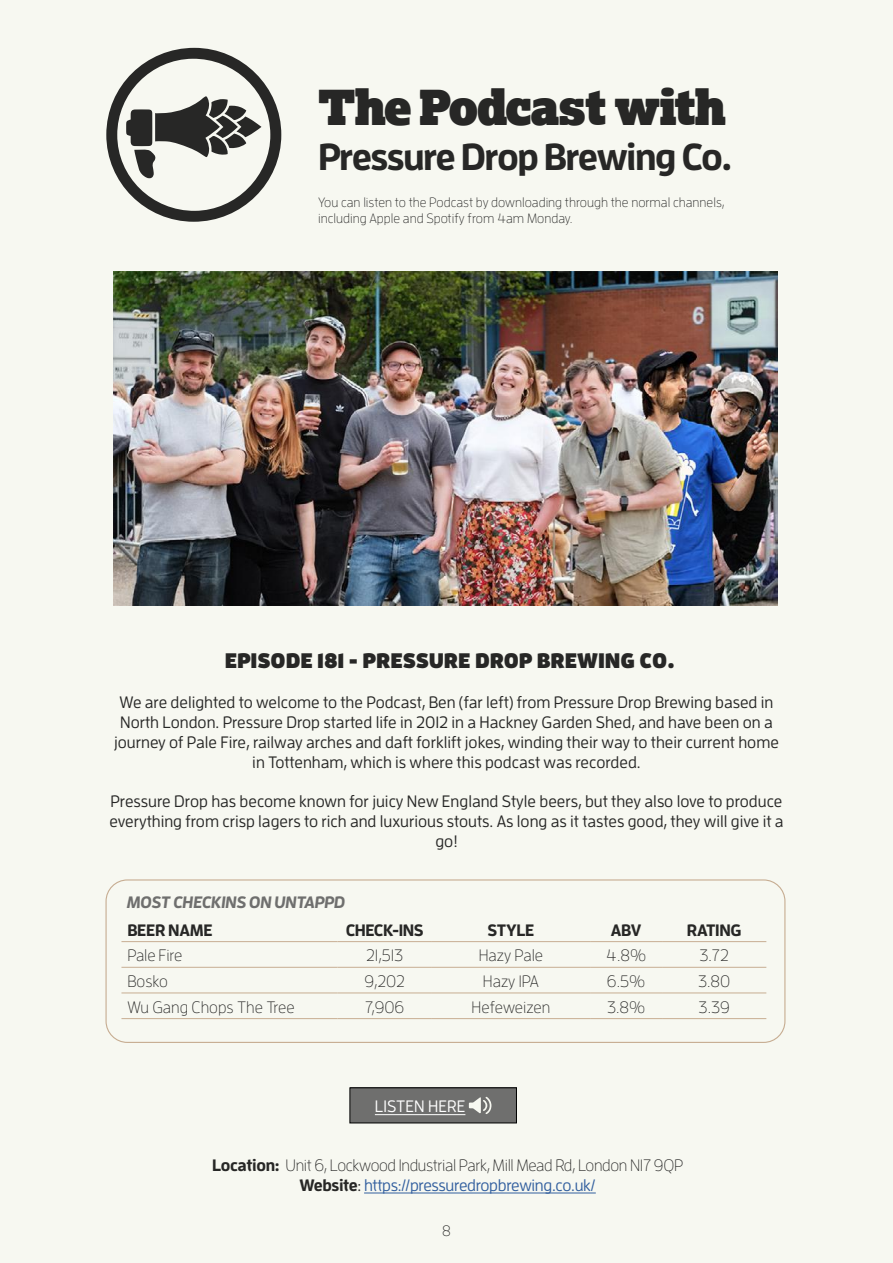
<style>
.page{position:relative;width:893px;height:1263px;background:#f7f8f1}
.page>*{position:absolute;margin:0;border:0;box-sizing:border-box;transform-origin:0 0}
.t1{font:48px "Lexia Advertising";letter-spacing:-.02em;color:#272726}
.t2{font:700 37.5px "Enzo OT";letter-spacing:-.04em;color:#272726}
.t3{font:900 21px "Enzo OT";color:#272726}
.t4{font:500 16.5px/19.8px "Enzo OT";color:#272726;text-align:center}
.t5{font:300 16.5px/19.8px "Enzo OT";letter-spacing:-.015em;color:#272726;text-align:center}
.t6{font:700 16.5px "Enzo OT";letter-spacing:-.02em;color:#272726}
.t7{font:italic 700 16.5px "Enzo OT";letter-spacing:-.02em;color:#6f6f6e}
.t8{font:500 16.5px "Enzo OT";color:#fff}
.t9{font:300 15px "Enzo OT";color:#272726}
.t10{font:300 13.5px/16.2px "Enzo OT";color:#272726}
.s1{font-weight:700}
.s2{font-weight:500}
.s3{font-weight:500;color:#33609f}
</style>
<div class="page">
<svg style="left:106px;top:48px;width:175px;height:174px"></svg>
<hr style="left:364px;top:1192px;width:232px;height:1px;background:#33609f">
<div style="left:350px;top:1088px;width:166px;height:35px;background:#6f6f6e"></div>
<hr style="left:375px;top:1114px;width:90px;height:1px;background:#fff">
<svg style="left:469px;top:1097px;width:22px;height:17px"></svg>
<div style="left:350px;top:1088px;width:167px;height:35px;border:1px solid #000"></div>
<div style="left:105px;top:879px;width:680px;height:164px;border:1px solid #c7ad92;border-radius:21px"></div>
<hr style="left:121px;top:941px;width:216px;height:1px;background:#c7ad92">
<hr style="left:337px;top:941px;width:95px;height:1px;background:#c7ad92">
<hr style="left:432px;top:941px;width:158px;height:1px;background:#c7ad92">
<hr style="left:590px;top:941px;width:72px;height:1px;background:#c7ad92">
<hr style="left:662px;top:941px;width:104px;height:1px;background:#c7ad92">
<hr style="left:121px;top:967px;width:216px;height:1px;background:#c7ad92">
<hr style="left:337px;top:967px;width:95px;height:1px;background:#c7ad92">
<hr style="left:432px;top:967px;width:158px;height:1px;background:#c7ad92">
<hr style="left:590px;top:967px;width:72px;height:1px;background:#c7ad92">
<hr style="left:662px;top:967px;width:104px;height:1px;background:#c7ad92">
<hr style="left:121px;top:992px;width:216px;height:1px;background:#c7ad92">
<hr style="left:337px;top:992px;width:95px;height:1px;background:#c7ad92">
<hr style="left:432px;top:992px;width:158px;height:1px;background:#c7ad92">
<hr style="left:590px;top:992px;width:72px;height:1px;background:#c7ad92">
<hr style="left:662px;top:992px;width:104px;height:1px;background:#c7ad92">
<hr style="left:121px;top:1018px;width:216px;height:1px;background:#c7ad92">
<hr style="left:337px;top:1018px;width:95px;height:1px;background:#c7ad92">
<hr style="left:432px;top:1018px;width:158px;height:1px;background:#c7ad92">
<hr style="left:590px;top:1018px;width:72px;height:1px;background:#c7ad92">
<hr style="left:662px;top:1018px;width:104px;height:1px;background:#c7ad92">
<img style="left:113px;top:271px;width:664px;height:335px">
<h1 class="t1" style="left:318px;top:76px;width:410px">The Podcast with</h1>
<h2 class="t2" style="left:318px;top:133px;width:416px">Pressure Drop Brewing Co.</h2>
<p class="t10" style="left:318px;top:193px;width:408px">You can listen to the Podcast by downloading through the normal channels, including Apple and Spotify from 4am Monday.</p>
<p class="t3" style="left:225px;top:647px;width:451px">EPISODE 181 - PRESSURE DROP BREWING CO.</p>
<p class="t4" style="left:114px;top:692px;width:666px">We are delighted to welcome to the Podcast, Ben (far left) from Pressure Drop Brewing based in North London. Pressure Drop started life in 2012 in a Hackney Garden Shed, and have been on a journey of Pale Fire, railway arches and daft forklift jokes, winding their way to their current home in Tottenham, which is where this podcast was recorded.</p>
<p class="t4" style="left:109px;top:791px;width:676px">Pressure Drop has become known for juicy New England Style beers, but they also love to produce everything from crisp lagers to rich and luxurious stouts. As long as it tastes good, they will give it a go!</p>
<p class="t7" style="left:127px;top:892px;width:220px">MOST CHECKINS ON UNTAPPD</p>
<p class="t6" style="left:127px;top:919px;width:87px">BEER NAME</p>
<p class="t6" style="left:346px;top:919px;width:79px">CHECK-INS</p>
<p class="t6" style="left:487px;top:919px;width:49px">STYLE</p>
<p class="t6" style="left:611px;top:919px;width:32px">ABV</p>
<p class="t6" style="left:687px;top:919px;width:56px">RATING</p>
<p class="t5" style="left:127px;top:945px;width:56px">Pale Fire</p>
<p class="t5" style="left:366px;top:945px;width:38px">21,513</p>
<p class="t5" style="left:479px;top:945px;width:66px">Hazy Pale</p>
<p class="t5" style="left:606px;top:945px;width:42px">4.8%</p>
<p class="t5" style="left:699px;top:945px;width:31px">3.72</p>
<p class="t5" style="left:127px;top:971px;width:42px">Bosko</p>
<p class="t5" style="left:364px;top:971px;width:42px">9,202</p>
<p class="t5" style="left:483px;top:971px;width:58px">Hazy IPA</p>
<p class="t5" style="left:607px;top:971px;width:40px">6.5%</p>
<p class="t5" style="left:698px;top:971px;width:34px">3.80</p>
<p class="t5" style="left:127px;top:996px;width:169px">Wu Gang Chops The Tree</p>
<p class="t5" style="left:365px;top:996px;width:41px">7,906</p>
<p class="t5" style="left:472px;top:996px;width:80px">Hefeweizen</p>
<p class="t5" style="left:607px;top:996px;width:40px">3.8%</p>
<p class="t5" style="left:699px;top:996px;width:33px">3.39</p>
<p class="t8" style="left:375px;top:1097px;width:92px">LISTEN HERE</p>
<p class="t5" style="left:212px;top:1155px;width:472px"><span class="s1">Location:</span> Unit 6, Lockwood Industrial Park, Mill Mead Rd, London N17 9QP<br><span class="s1">Website</span><span class="s2">:</span> <span class="s3">https://pressuredropbrewing.co.uk/</span></p>
<p class="t9" style="left:442px;top:1222px;width:10px">8</p>
</div>
